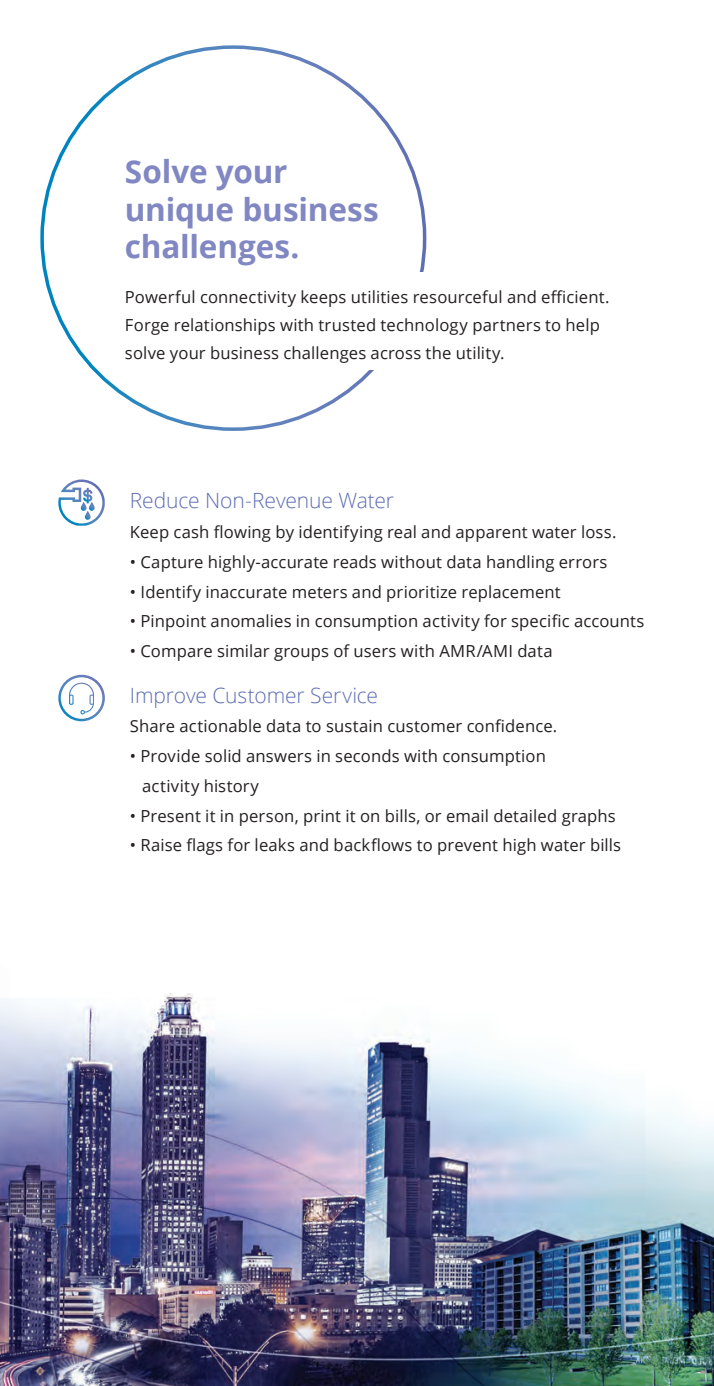
<style>
.page{position:relative;width:714px;height:1386px;background:#fff}
.page>*{position:absolute;margin:0;border:0;box-sizing:border-box;transform-origin:0 0}
.t1{font:700 31.5px/37.8px "Open Sans";letter-spacing:-.005em;color:#8087c2}
.t2{font:300 21px "Open Sans";letter-spacing:-.005em;color:#5d6db4}
.t3{font:16.62px/28px "Open Sans";letter-spacing:.01em;color:#231f20}
</style>
<div class="page">
<svg style="left:58px;top:479px;width:47px;height:47px"></svg>
<svg style="left:58px;top:675px;width:47px;height:46px"></svg>
<img style="left:0;top:1014px;width:713px;height:372px">
<h1 class="t1" style="left:125px;top:152px;width:255px">Solve your unique business challenges.</h1>
<p class="t3" style="left:125px;top:282px;width:486px">Powerful connectivity keeps utilities resourceful and efficient.<br>Forge relationships with trusted technology partners to help solve your business challenges across the utility.</p>
<p class="t2" style="left:130px;top:486px;width:265px">Reduce Non-Revenue Water</p>
<p class="t3" style="left:130px;top:518px;width:488px">Keep cash flowing by identifying real and apparent water loss.</p>
<p class="t3" style="left:130px;top:547px;width:479px">• Capture highly-accurate reads without data handling errors</p>
<p class="t3" style="left:130px;top:577px;width:432px">• Identify inaccurate meters and prioritize replacement</p>
<p class="t3" style="left:130px;top:607px;width:516px">• Pinpoint anomalies in consumption activity for specific accounts</p>
<p class="t3" style="left:130px;top:637px;width:424px">• Compare similar groups of users with AMR/AMI data</p>
<p class="t2" style="left:130px;top:681px;width:249px">Improve Customer Service</p>
<p class="t3" style="left:130px;top:712px;width:428px">Share actionable data to sustain customer confidence.</p>
<p class="t3" style="left:142px;top:741px;width:405px;line-height:29.8px;text-indent:-12px">• Provide solid answers in seconds with consumption activity history</p>
<p class="t3" style="left:130px;top:801px;width:487px">• Present it in person, print it on bills, or email detailed graphs</p>
<p class="t3" style="left:130px;top:831px;width:492px">• Raise flags for leaks and backflows to prevent high water bills</p>
</div>
